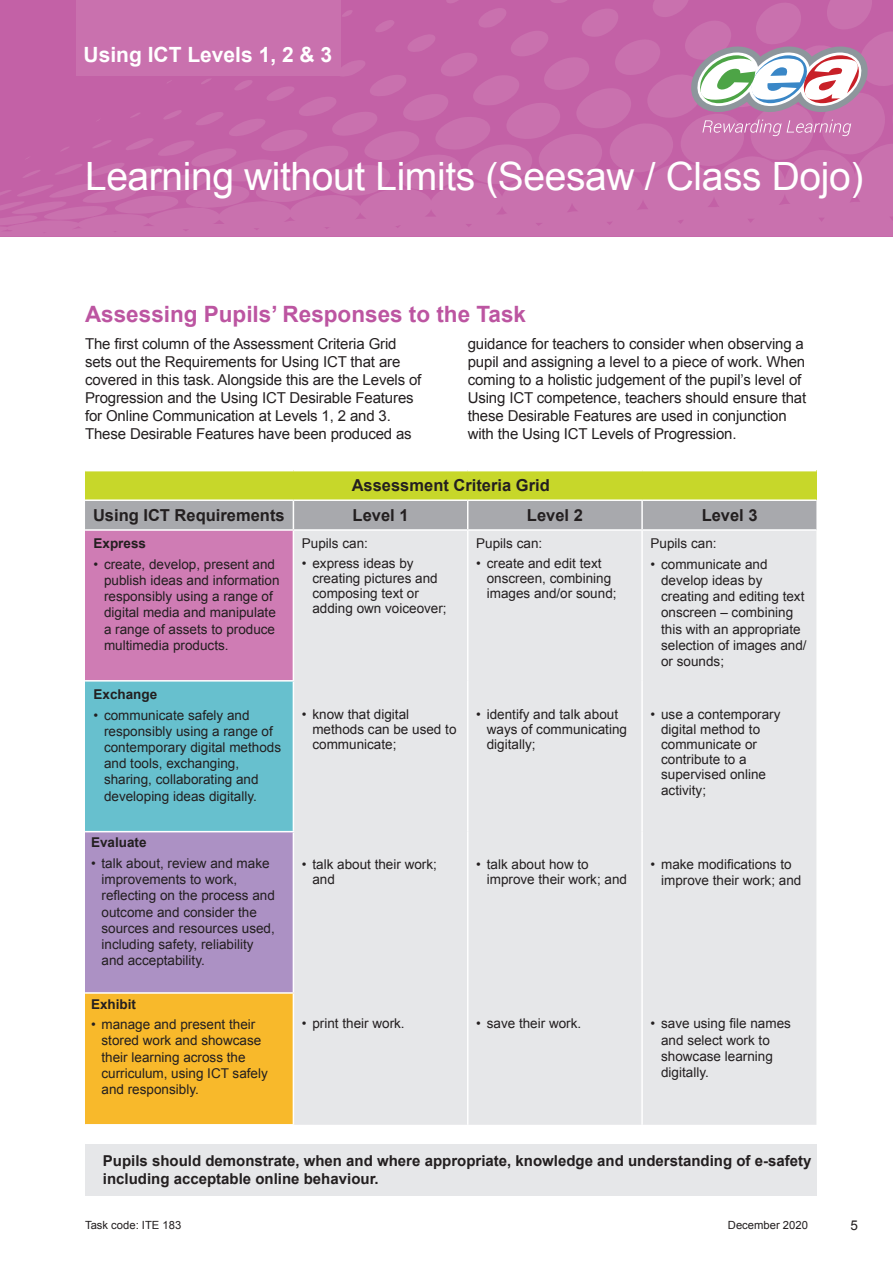
<style>
.page{position:relative;width:893px;height:1263px;background:#fff}
.page>*{position:absolute;margin:0;border:0;box-sizing:border-box;transform-origin:0 0}
.t1{font:39px "Arial";letter-spacing:-.01em;color:#fff}
.Titles{font:700 22.5px "Arial";color:#bc55a1}
.t2{font:700 21px "Arial";color:#fff}
.t3{font:700 16.5px "Arial";color:#231f20}
.Assessing{font:15px/18px "Arial";letter-spacing:-.01em;color:#231f20}
.t4{font:700 15px/18px "Arial";color:#231f20}
.Bullet_in_table{font:13.5px/16.2px "Arial";color:#231f20}
.t5{font:700 13.5px "Arial";color:#231f20}
.Myriad9pt{font:13.5px "Arial";color:#231f20}
.t6{font:11.25px "Arial";color:#231f20}
</style>
<div class="page">
<svg style="left:0;top:0;width:893px;height:237px;background:#c669aa"></svg>
<div style="left:77px;top:0;width:264px;height:75px;background:#c971ae"></div>
<svg style="left:677px;top:42px;width:191px;height:94px"></svg>
<div style="left:85px;top:1144px;width:731px;height:51px;background:#e6e7e9"></div>
<div style="left:85px;top:471px;width:731px;height:29px;background:#c7d72a"></div>
<div style="left:85px;top:530px;width:208px;height:151px;background:#cf7cb4"></div>
<div style="left:294px;top:531px;width:522px;height:594px;background:#e6e7e9"></div>
<div style="left:85px;top:681px;width:208px;height:151px;background:#67c0ce"></div>
<div style="left:85px;top:832px;width:208px;height:161px;background:#ac91c4"></div>
<div style="left:85px;top:993px;width:208px;height:132px;background:#f8b92b"></div>
<hr style="left:85px;top:499px;width:208px;height:2px;background:#fff">
<hr style="left:293px;top:499px;width:175px;height:2px;background:#fff">
<hr style="left:468px;top:499px;width:174px;height:2px;background:#fff">
<hr style="left:642px;top:499px;width:174px;height:2px;background:#fff">
<hr style="left:85px;top:529px;width:208px;height:2px;background:#fff">
<hr style="left:85px;top:680px;width:209px;height:1px;background:#fff">
<hr style="left:85px;top:831px;width:209px;height:1px;background:#fff">
<hr style="left:85px;top:992px;width:209px;height:2px;background:#fff">
<hr style="left:85px;top:1124px;width:209px;height:1px;background:#fff">
<svg style="left:85px;top:500px;width:731px;height:30px;background:#adaeb2"></svg>
<hr style="left:641px;top:501px;width:2px;height:28px;background:#fff">
<hr style="left:467px;top:531px;width:1px;height:150px;background:#fff">
<hr style="left:641px;top:531px;width:2px;height:150px;background:#fff">
<hr style="left:467px;top:681px;width:1px;height:151px;background:#fff">
<hr style="left:641px;top:681px;width:2px;height:151px;background:#fff">
<hr style="left:467px;top:832px;width:1px;height:161px;background:#fff">
<hr style="left:641px;top:832px;width:2px;height:161px;background:#fff">
<hr style="left:467px;top:993px;width:1px;height:132px;background:#fff">
<hr style="left:641px;top:993px;width:2px;height:132px;background:#fff">
<h3 class="t2" style="left:84px;top:41px;width:250px">Using ICT Levels 1, 2 &amp; 3</h3>
<h1 class="t1" style="left:85px;top:151px;width:780px">Learning without Limits (Seesaw / Class Dojo)</h1>
<h3 class="t2" style="left:238px;top:159px;width:175px">Music and Sound</h3>
<p class="Titles" style="left:85px;top:299px;width:442px">Assessing Pupils’ Responses to the Task</p>
<p class="Assessing" style="left:85px;top:335px;width:338px">The first column of the Assessment Criteria Grid sets out the Requirements for Using ICT that are covered in this task. Alongside this are the Levels of Progression and the Using ICT Desirable Features for Online Communication at Levels 1, 2 and 3.<br>These Desirable Features have been produced as</p>
<p class="Assessing" style="left:468px;top:335px;width:340px">guidance for teachers to consider when observing a pupil and assigning a level to a piece of work. When coming to a holistic judgement of the pupil’s level of Using ICT competence, teachers should ensure that these Desirable Features are used in conjunction with the Using ICT Levels of Progression.</p>
<p class="t3" style="left:352px;top:475px;width:200px">Assessment Criteria Grid</p>
<p class="t3" style="left:93px;top:504px;width:193px">Using ICT Requirements</p>
<p class="t3" style="left:353px;top:504px;width:57px">Level 1</p>
<p class="t3" style="left:527px;top:504px;width:57px">Level 2</p>
<p class="t3" style="left:702px;top:504px;width:57px">Level 3</p>
<p class="t5" style="left:94px;top:535px;width:54px">Express</p>
<p class="Bullet_in_table" style="left:104px;top:556px;width:177px;text-indent:-10px">• create, develop, present and publish ideas and information responsibly using a range of digital media and manipulate a range of assets to produce multimedia products.</p>
<p class="Bullet_in_table" style="left:302px;top:536px;width:68px">Pupils can:</p>
<p class="Bullet_in_table" style="left:312px;top:555px;width:136px;line-height:15px;text-indent:-10px">• express ideas by creating pictures and composing text or adding own voiceover;</p>
<p class="Myriad9pt" style="left:476px;top:535px;width:68px">Pupils can:</p>
<p class="Bullet_in_table" style="left:487px;top:555px;width:131px;line-height:15px;text-indent:-10px">• create and edit text onscreen, combining images and/or sound;</p>
<p class="Bullet_in_table" style="left:651px;top:536px;width:68px">Pupils can:</p>
<p class="Bullet_in_table" style="left:661px;top:556px;width:147px;text-indent:-10px">• communicate and develop ideas by creating and editing text onscreen – combining this with an appropriate selection of images and/ or sounds;</p>
<p class="t5" style="left:94px;top:685px;width:65px">Exchange</p>
<p class="Bullet_in_table" style="left:104px;top:707px;width:179px;text-indent:-10px">• communicate safely and responsibly using a range of contemporary digital methods and tools, exchanging, sharing, collaborating and developing ideas digitally.</p>
<p class="t5" style="left:91px;top:834px;width:57px">Evaluate</p>
<p class="Bullet_in_table" style="left:102px;top:855px;width:175px;text-indent:-10px">• talk about, review and make improvements to work, reflecting on the process and outcome and consider the sources and resources used, including safety, reliability and acceptability.</p>
<p class="t5" style="left:91px;top:995px;width:47px">Exhibit</p>
<p class="Bullet_in_table" style="left:102px;top:1016px;width:168px;text-indent:-10px">• manage and present their stored work and showcase their learning across the curriculum, using ICT safely and responsibly.</p>
<p class="Bullet_in_table" style="left:302px;top:1016px;width:104px">• print their work.</p>
<p class="Bullet_in_table" style="left:476px;top:1016px;width:107px">• save their work.</p>
<p class="Bullet_in_table" style="left:661px;top:1016px;width:131px;text-indent:-10px">• save using file names and select work to showcase learning digitally.</p>
<p class="Bullet_in_table" style="left:487px;top:707px;width:142px;line-height:15px;text-indent:-10px">• identify and talk about ways of communicating digitally;</p>
<p class="Bullet_in_table" style="left:661px;top:707px;width:121px;line-height:15.3px;text-indent:-10px">• use a contemporary digital method to communicate or contribute to a supervised online activity;</p>
<p class="Bullet_in_table" style="left:312px;top:707px;width:146px;line-height:15px;text-indent:-10px">• know that digital methods can be used to communicate;</p>
<p class="Bullet_in_table" style="left:661px;top:856px;width:142px;text-indent:-10px">• make modifications to improve their work; and</p>
<p class="Bullet_in_table" style="left:312px;top:857px;width:126px;line-height:15px;text-indent:-10px">• talk about their work; and</p>
<p class="Bullet_in_table" style="left:487px;top:857px;width:142px;line-height:15px;text-indent:-10px">• talk about how to improve their work; and</p>
<p class="t4" style="left:103px;top:1152px;width:710px">Pupils should demonstrate, when and where appropriate, knowledge and understanding of e-safety including acceptable online behaviour.</p>
<p class="t6" style="left:85px;top:1217px;width:98px">Task code: ITE 183</p>
<p class="t6" style="left:728px;top:1217px;width:82px">December 2020</p>
<p class="Bullet_in_table" style="left:850px;top:1217px;width:9px">5</p>
</div>
